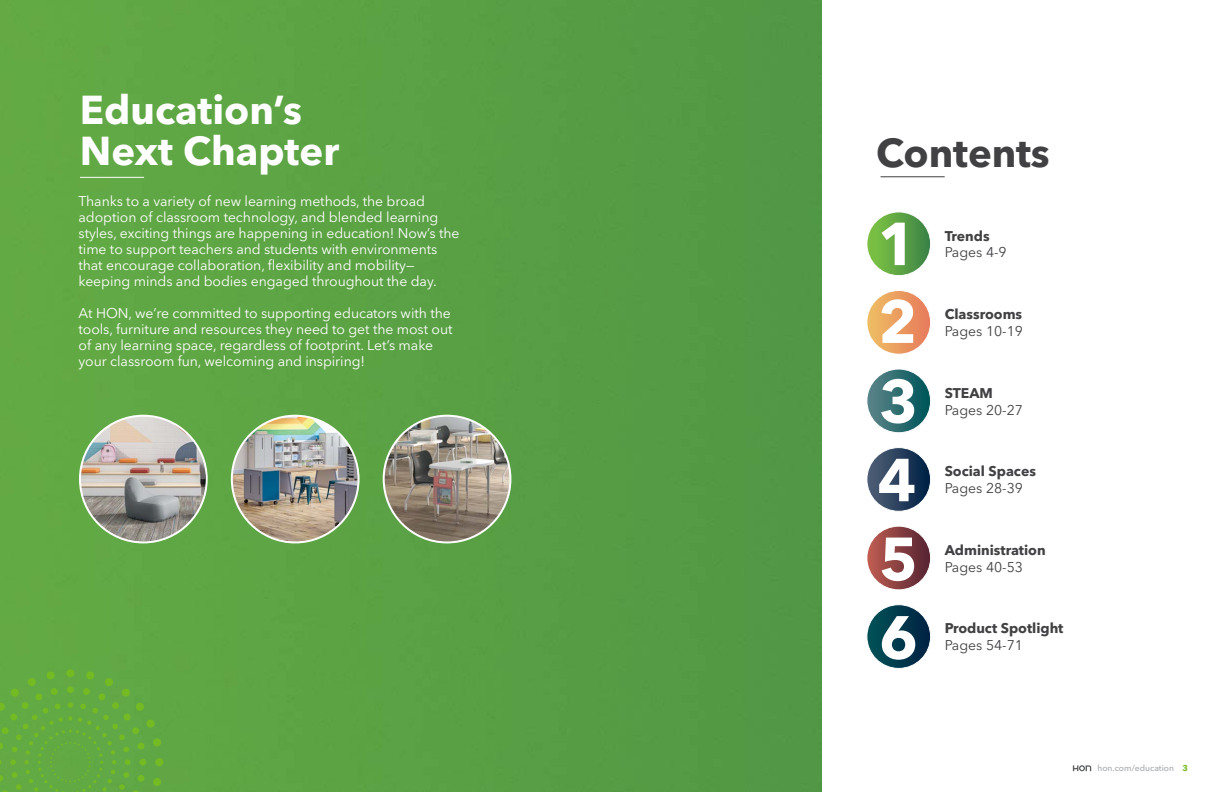
<style>
.page{position:relative;width:1224px;height:792px;background:#fff}
.page>*{position:absolute;margin:0;border:0;box-sizing:border-box;transform-origin:0 0}
.t1{font:700 60px/78.7px "Avenir Next LT Pro";color:#fff;text-align:justify}
.t2{font:700 40px/41px "Avenir Next LT Pro";color:#fff}
.t3{font:700 40px "Avenir Next LT Pro";color:#414042}
.t4{font:14px/16px "Avenir Next LT Pro";letter-spacing:-.005em;color:#fff}
.t5{font:700 14px "Avenir Next LT Pro";color:#414042}
.t6{font:14px "Avenir Next LT Pro";color:#414042}
.t7{font:500 8.5px "Avenir Next LT Pro";color:#a7a9ac}
.s1{font-weight:700;color:#74bb23}
</style>
<div class="page">
<svg style="left:1073px;top:765px;width:18px;height:6px"></svg>
<img style="left:867px;top:212px;width:64px;height:64px;border-radius:32px">
<div style="left:867px;top:212px;width:64px;height:64px;border:1px solid #fff;border-radius:50%"></div>
<img style="left:867px;top:290px;width:64px;height:64px;border-radius:32px">
<div style="left:867px;top:290px;width:64px;height:64px;border:1px solid #fff;border-radius:50%"></div>
<img style="left:867px;top:369px;width:64px;height:64px;border-radius:32px">
<div style="left:867px;top:369px;width:64px;height:64px;border:1px solid #fff;border-radius:50%"></div>
<img style="left:867px;top:448px;width:64px;height:63px;border-radius:32px">
<div style="left:867px;top:447px;width:64px;height:65px;border:1px solid #fff;border-radius:50%"></div>
<img style="left:867px;top:526px;width:64px;height:64px;border-radius:32px">
<div style="left:867px;top:526px;width:64px;height:64px;border:1px solid #fff;border-radius:50%"></div>
<img style="left:867px;top:605px;width:64px;height:63px;border-radius:32px">
<div style="left:867px;top:604px;width:64px;height:65px;border:1px solid #fff;border-radius:50%"></div>
<div style="left:607px;top:0;width:214px;height:792px;background:#539945"></div>
<hr style="left:881px;top:176px;width:64px;height:1px;background:#414042">
<div style="left:0;top:0;width:607px;height:792px;background:#5ca344"></div>
<div style="left:155px;top:758px;width:8px;height:8px;background:#74bb23;border-radius:50%"></div>
<svg style="left:0;top:671px;width:162px;height:121px;background:#63aa40"></svg>
<hr style="left:80px;top:177px;width:64px;height:1px;background:#fff">
<img style="left:80px;top:416px;width:127px;height:126px;border-radius:63px">
<img style="left:232px;top:416px;width:127px;height:126px;border-radius:63px">
<img style="left:384px;top:416px;width:126px;height:126px;border-radius:63px">
<h2 class="t2" style="left:80px;top:90px;width:261px">Education’s<br>Next Chapter</h2>
<p class="t4" style="left:79px;top:193px;width:383px">Thanks to a variety of new learning methods, the broad adoption of classroom technology, and blended learning styles, exciting things are happening in education! Now’s the time to support teachers and students with environments that encourage collaboration, flexibility and mobility— keeping minds and bodies engaged throughout the day.</p>
<p class="t4" style="left:79px;top:305px;width:376px">At HON, we’re committed to supporting educators with the tools, furniture and resources they need to get the most out of any learning space, regardless of footprint. Let’s make your classroom fun, welcoming and inspiring!</p>
<h2 class="t3" style="left:876px;top:128px;width:175px">Contents</h2>
<h1 class="t1" style="left:878px;top:204px;width:42px">1<br>2<br>3<br>4<br>5<br>6</h1>
<p class="t5" style="left:945px;top:227px;width:46px">Trends</p>
<p class="t6" style="left:945px;top:244px;width:64px">Pages 4-9</p>
<p class="t5" style="left:945px;top:306px;width:79px">Classrooms</p>
<p class="t6" style="left:945px;top:323px;width:80px">Pages 10-19</p>
<p class="t5" style="left:945px;top:384px;width:50px">STEAM</p>
<p class="t6" style="left:945px;top:401px;width:80px">Pages 20-27</p>
<p class="t5" style="left:945px;top:463px;width:93px">Social Spaces</p>
<p class="t6" style="left:945px;top:480px;width:80px">Pages 28-39</p>
<p class="t5" style="left:945px;top:541px;width:103px">Administration</p>
<p class="t6" style="left:945px;top:558px;width:80px">Pages 40-53</p>
<p class="t5" style="left:945px;top:620px;width:120px">Product Spotlight</p>
<p class="t6" style="left:945px;top:637px;width:80px">Pages 54-71</p>
<p class="t7" style="left:1097px;top:763px;width:92px">hon.com/education <span class="s1">3</span></p>
</div>
